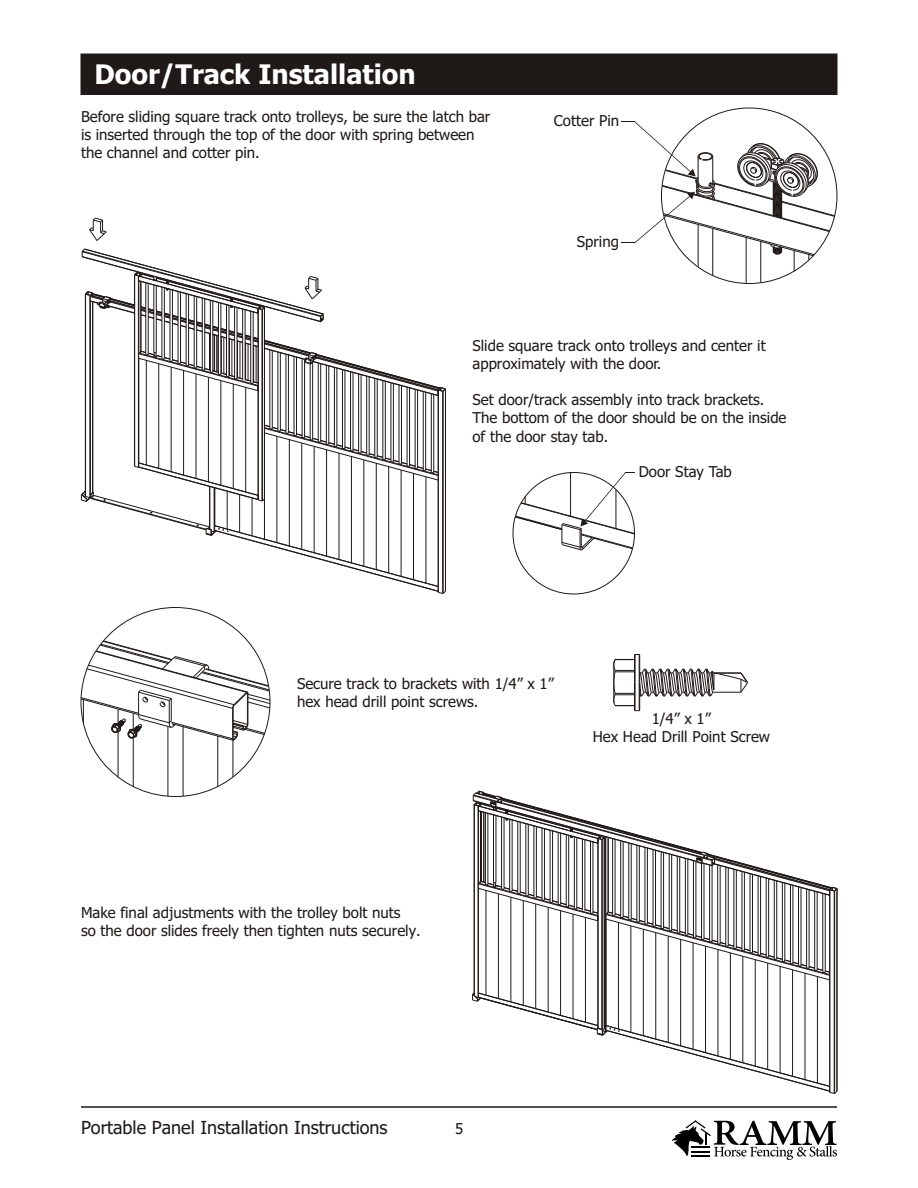
<style>
.page{position:relative;width:918px;height:1188px;background:#fff}
.page>*{position:absolute;margin:0;border:0;box-sizing:border-box;transform-origin:0 0}
.t1{font:700 27px "Tahoma";color:#fff}
.t2{font:18px "Tahoma";color:#1f1a17}
.t3{font:15px/18.1px "Tahoma";color:#1f1a17}
</style>
<div class="page">
<hr style="left:133px;top:738px;width:1px;height:49px;background:#1f1a17">
<hr style="left:118px;top:732px;width:1px;height:45px;background:#1f1a17">
<hr style="left:183px;top:727px;width:1px;height:69px;background:#1f1a17">
<hr style="left:168px;top:726px;width:1px;height:70px;background:#1f1a17">
<hr style="left:233px;top:740px;width:1px;height:37px;background:#1f1a17">
<hr style="left:217px;top:736px;width:1px;height:51px;background:#1f1a17">
<svg style="left:80px;top:640px;width:191px;height:101px"></svg>
<hr style="left:81px;top:1106px;width:756px;height:2px;background:#1f1a17">
<svg style="left:672px;top:1120px;width:165px;height:40px"></svg>
<div style="left:81px;top:54px;width:756px;height:41px;background:#1f1a17"></div>
<svg style="left:613px;top:654px;width:135px;height:57px"></svg>
<hr style="left:597px;top:838px;width:1px;height:190px;background:#1f1a17">
<hr style="left:486px;top:890px;width:1px;height:105px;background:#1f1a17">
<hr style="left:585px;top:917px;width:1px;height:105px;background:#1f1a17">
<hr style="left:573px;top:914px;width:1px;height:105px;background:#1f1a17">
<hr style="left:548px;top:907px;width:1px;height:105px;background:#1f1a17">
<hr style="left:535px;top:904px;width:1px;height:105px;background:#1f1a17">
<hr style="left:523px;top:901px;width:1px;height:104px;background:#1f1a17">
<hr style="left:510px;top:897px;width:1px;height:105px;background:#1f1a17">
<hr style="left:560px;top:911px;width:1px;height:104px;background:#1f1a17">
<hr style="left:498px;top:894px;width:1px;height:104px;background:#1f1a17">
<hr style="left:478px;top:806px;width:1px;height:192px;background:#1f1a17">
<hr style="left:604px;top:838px;width:1px;height:191px;background:#1f1a17">
<hr style="left:718px;top:950px;width:1px;height:106px;background:#1f1a17">
<hr style="left:705px;top:946px;width:1px;height:107px;background:#1f1a17">
<hr style="left:618px;top:922px;width:1px;height:107px;background:#1f1a17">
<hr style="left:606px;top:919px;width:1px;height:107px;background:#1f1a17">
<hr style="left:680px;top:939px;width:1px;height:107px;background:#1f1a17">
<hr style="left:668px;top:936px;width:1px;height:106px;background:#1f1a17">
<hr style="left:655px;top:933px;width:1px;height:106px;background:#1f1a17">
<hr style="left:693px;top:943px;width:1px;height:106px;background:#1f1a17">
<hr style="left:742px;top:956px;width:1px;height:107px;background:#1f1a17">
<hr style="left:730px;top:953px;width:1px;height:106px;background:#1f1a17">
<hr style="left:755px;top:960px;width:1px;height:106px;background:#1f1a17">
<hr style="left:780px;top:966px;width:1px;height:107px;background:#1f1a17">
<hr style="left:792px;top:970px;width:1px;height:106px;background:#1f1a17">
<hr style="left:631px;top:926px;width:1px;height:106px;background:#1f1a17">
<hr style="left:643px;top:929px;width:1px;height:107px;background:#1f1a17">
<hr style="left:805px;top:973px;width:1px;height:107px;background:#1f1a17">
<hr style="left:817px;top:977px;width:1px;height:106px;background:#1f1a17">
<hr style="left:767px;top:963px;width:1px;height:106px;background:#1f1a17">
<hr style="left:834px;top:891px;width:1px;height:202px;background:#1f1a17">
<hr style="left:829px;top:890px;width:1px;height:202px;background:#1f1a17">
<hr style="left:837px;top:889px;width:1px;height:202px;background:#1f1a17">
<hr style="left:474px;top:805px;width:1px;height:190px;background:#1f1a17">
<hr style="left:602px;top:839px;width:1px;height:190px;background:#1f1a17">
<hr style="left:601px;top:840px;width:1px;height:189px;background:#1f1a17">
<hr style="left:598px;top:839px;width:1px;height:189px;background:#1f1a17">
<hr style="left:605px;top:837px;width:1px;height:195px;background:#1f1a17">
<svg style="left:472px;top:992px;width:366px;height:102px"></svg>
<svg style="left:472px;top:790px;width:366px;height:191px"></svg>
<hr style="left:712px;top:228px;width:1px;height:47px;background:#1f1a17">
<hr style="left:760px;top:241px;width:1px;height:42px;background:#1f1a17">
<hr style="left:746px;top:237px;width:1px;height:46px;background:#1f1a17">
<svg style="left:621px;top:121px;width:215px;height:150px"></svg>
<hr style="left:433px;top:394px;width:1px;height:78px;background:#1f1a17">
<hr style="left:431px;top:394px;width:1px;height:78px;background:#1f1a17">
<hr style="left:361px;top:375px;width:1px;height:77px;background:#1f1a17">
<hr style="left:358px;top:374px;width:1px;height:78px;background:#1f1a17">
<hr style="left:353px;top:373px;width:1px;height:77px;background:#1f1a17">
<hr style="left:350px;top:372px;width:1px;height:78px;background:#1f1a17">
<hr style="left:425px;top:392px;width:1px;height:78px;background:#1f1a17">
<hr style="left:423px;top:392px;width:1px;height:78px;background:#1f1a17">
<hr style="left:385px;top:381px;width:1px;height:78px;background:#1f1a17">
<hr style="left:382px;top:381px;width:1px;height:78px;background:#1f1a17">
<hr style="left:417px;top:390px;width:1px;height:78px;background:#1f1a17">
<hr style="left:415px;top:389px;width:1px;height:79px;background:#1f1a17">
<hr style="left:409px;top:388px;width:1px;height:78px;background:#1f1a17">
<hr style="left:407px;top:387px;width:1px;height:79px;background:#1f1a17">
<hr style="left:336px;top:368px;width:1px;height:78px;background:#1f1a17">
<hr style="left:334px;top:367px;width:1px;height:79px;background:#1f1a17">
<hr style="left:401px;top:386px;width:1px;height:77px;background:#1f1a17">
<hr style="left:399px;top:385px;width:1px;height:78px;background:#1f1a17">
<hr style="left:393px;top:383px;width:1px;height:78px;background:#1f1a17">
<hr style="left:391px;top:383px;width:1px;height:78px;background:#1f1a17">
<hr style="left:345px;top:370px;width:1px;height:78px;background:#1f1a17">
<hr style="left:342px;top:370px;width:1px;height:78px;background:#1f1a17">
<hr style="left:377px;top:379px;width:1px;height:78px;background:#1f1a17">
<hr style="left:374px;top:378px;width:1px;height:79px;background:#1f1a17">
<hr style="left:369px;top:377px;width:1px;height:78px;background:#1f1a17">
<hr style="left:366px;top:376px;width:1px;height:79px;background:#1f1a17">
<hr style="left:304px;top:359px;width:1px;height:78px;background:#1f1a17">
<hr style="left:302px;top:359px;width:1px;height:78px;background:#1f1a17">
<hr style="left:296px;top:357px;width:1px;height:78px;background:#1f1a17">
<hr style="left:294px;top:356px;width:1px;height:79px;background:#1f1a17">
<hr style="left:280px;top:353px;width:1px;height:78px;background:#1f1a17">
<hr style="left:278px;top:352px;width:1px;height:79px;background:#1f1a17">
<hr style="left:272px;top:351px;width:1px;height:77px;background:#1f1a17">
<hr style="left:269px;top:350px;width:1px;height:78px;background:#1f1a17">
<hr style="left:328px;top:366px;width:1px;height:78px;background:#1f1a17">
<hr style="left:326px;top:365px;width:1px;height:79px;background:#1f1a17">
<hr style="left:312px;top:362px;width:1px;height:77px;background:#1f1a17">
<hr style="left:310px;top:364px;width:1px;height:75px;background:#1f1a17">
<hr style="left:320px;top:364px;width:1px;height:78px;background:#1f1a17">
<hr style="left:318px;top:363px;width:1px;height:79px;background:#1f1a17">
<hr style="left:288px;top:355px;width:1px;height:78px;background:#1f1a17">
<hr style="left:286px;top:354px;width:1px;height:79px;background:#1f1a17">
<hr style="left:146px;top:360px;width:1px;height:105px;background:#1f1a17">
<hr style="left:245px;top:387px;width:1px;height:105px;background:#1f1a17">
<hr style="left:233px;top:384px;width:1px;height:105px;background:#1f1a17">
<hr style="left:208px;top:377px;width:1px;height:105px;background:#1f1a17">
<hr style="left:196px;top:374px;width:1px;height:104px;background:#1f1a17">
<hr style="left:183px;top:370px;width:1px;height:105px;background:#1f1a17">
<hr style="left:171px;top:367px;width:1px;height:105px;background:#1f1a17">
<hr style="left:220px;top:381px;width:1px;height:104px;background:#1f1a17">
<hr style="left:158px;top:364px;width:1px;height:104px;background:#1f1a17">
<hr style="left:138px;top:276px;width:1px;height:191px;background:#1f1a17">
<hr style="left:134px;top:275px;width:1px;height:191px;background:#1f1a17">
<hr style="left:262px;top:310px;width:1px;height:191px;background:#1f1a17">
<hr style="left:258px;top:309px;width:1px;height:191px;background:#1f1a17">
<hr style="left:264px;top:308px;width:1px;height:191px;background:#1f1a17">
<hr style="left:442px;top:391px;width:1px;height:203px;background:#1f1a17">
<hr style="left:443px;top:391px;width:1px;height:202px;background:#1f1a17">
<hr style="left:438px;top:390px;width:1px;height:202px;background:#1f1a17">
<hr style="left:445px;top:389px;width:1px;height:202px;background:#1f1a17">
<hr style="left:85px;top:294px;width:1px;height:202px;background:#1f1a17">
<svg style="left:80px;top:424px;width:366px;height:170px"></svg>
<hr style="left:90px;top:301px;width:1px;height:194px;background:#1f1a17">
<hr style="left:92px;top:302px;width:1px;height:190px;background:#1f1a17">
<svg style="left:81px;top:248px;width:365px;height:149px"></svg>
<svg style="left:89px;top:217px;width:18px;height:24px"></svg>
<svg style="left:514px;top:472px;width:121px;height:79px"></svg>
<h1 class="t1" style="left:94px;top:64px;width:323px">Door/Track Installation</h1>
<p class="t3" style="left:81px;top:108px;width:411px">Before sliding square track onto trolleys, be sure the latch bar is inserted through the top of the door with spring between the channel and cotter pin.</p>
<p class="t3" style="left:554px;top:113px;width:67px">Cotter Pin</p>
<p class="t3" style="left:577px;top:234px;width:44px">Spring</p>
<p class="t3" style="left:472px;top:338px;width:295px">Slide square track onto trolleys and center it approximately with the door.</p>
<p class="t3" style="left:473px;top:392px;width:316px">Set door/track assembly into track brackets.<br>The bottom of the door should be on the inside of the door stay tab.</p>
<p class="t3" style="left:639px;top:464px;width:95px">Door Stay Tab</p>
<p class="t3" style="left:297px;top:675px;width:258px">Secure track to brackets with 1/4” x 1” hex head drill point screws.</p>
<p class="t3" style="left:593px;top:711px;width:179px;text-align:center">1/4” x 1”<br>Hex Head Drill Point Screw</p>
<p class="t3" style="left:81px;top:905px;width:341px">Make final adjustments with the trolley bolt nuts<br>so the door slides freely then tighten nuts securely.</p>
<p class="t2" style="left:81px;top:1120px;width:308px">Portable Panel Installation Instructions</p>
<p class="t3" style="left:455px;top:1121px;width:10px">5</p>
</div>
